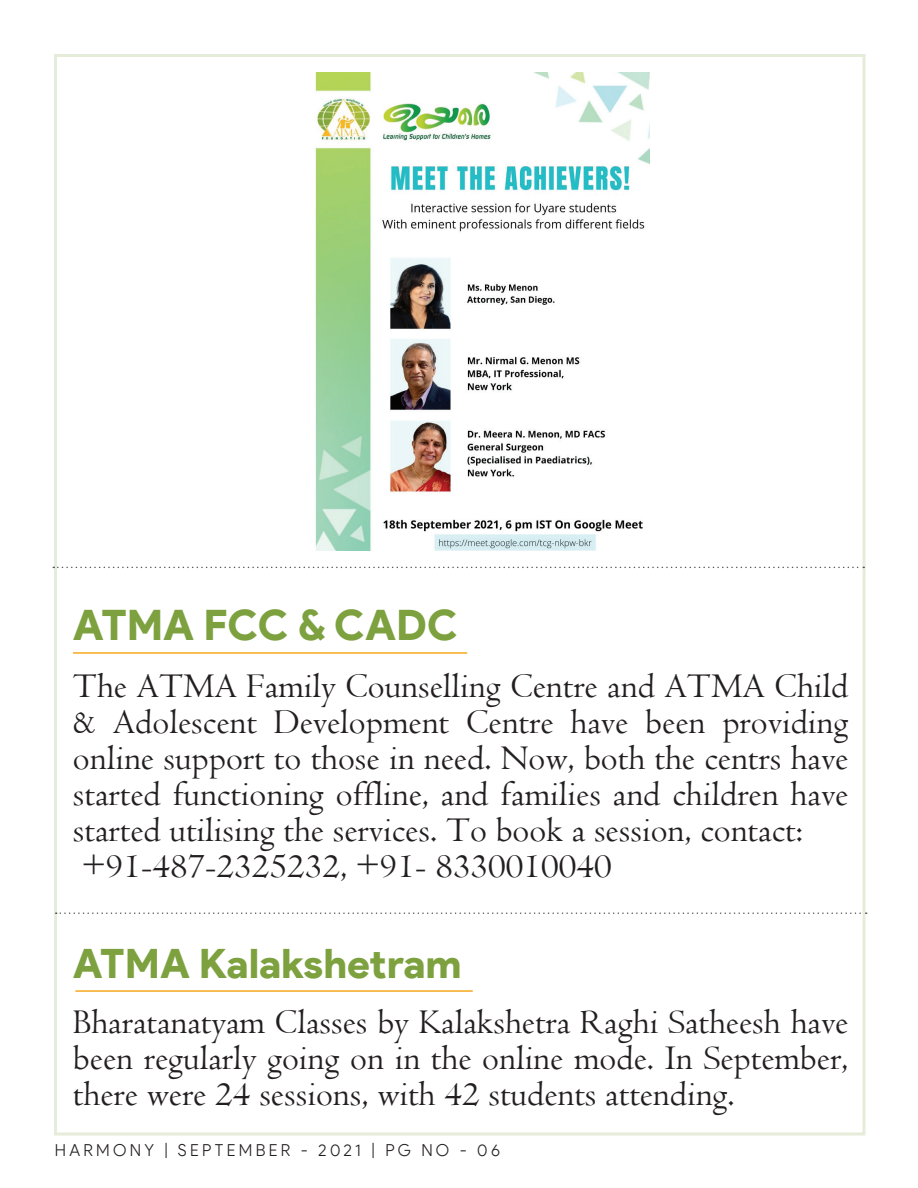
<style>
.page{position:relative;width:918px;height:1188px;background:#fff}
.page>*{position:absolute;margin:0;border:0;box-sizing:border-box;transform-origin:0 0}
.t1{font:900 42px "Product Sans";color:#7ca13e}
.t2{font:900 40.5px "Product Sans";color:#7ca13e}
.t3{font:36px/36px "Centaur";color:#231f20}
.t4{font:300 16.5px "Product Sans";letter-spacing:.2em;color:#231f20}
</style>
<div class="page">
<svg style="left:56px;top:912px;width:811px;height:2px"></svg>
<svg style="left:53px;top:567px;width:811px;height:1px"></svg>
<hr style="left:73px;top:652px;width:394px;height:2px;background:#f6a91c">
<hr style="left:75px;top:990px;width:398px;height:2px;background:#f6a91c">
<img style="left:315px;top:73px;width:335px;height:478px">
<p class="t1" style="left:73px;top:600px;width:387px">ATMA FCC &amp; CADC</p>
<p class="t3" style="left:73px;top:668px;width:777px">The ATMA Family Counselling Centre and ATMA Child &amp; Adolescent Development Centre have been providing online support to those in need. Now, both the centrs have started functioning offline, and families and children have started utilising the services. To book a session, contact: +91-487-2325232, +91- 8330010040</p>
<p class="t2" style="left:73px;top:939px;width:390px">ATMA Kalakshetram</p>
<p class="t3" style="left:73px;top:1003px;width:777px;text-align:justify">Bharatanatyam Classes by Kalakshetra Raghi Satheesh have been regularly going on in the online mode. In September, there were 24 sessions, with 42 students attending.</p>
<p class="t4" style="left:55px;top:1140px;width:447px">HARMONY | SEPTEMBER - 2021 | PG NO - 06</p>
</div>
